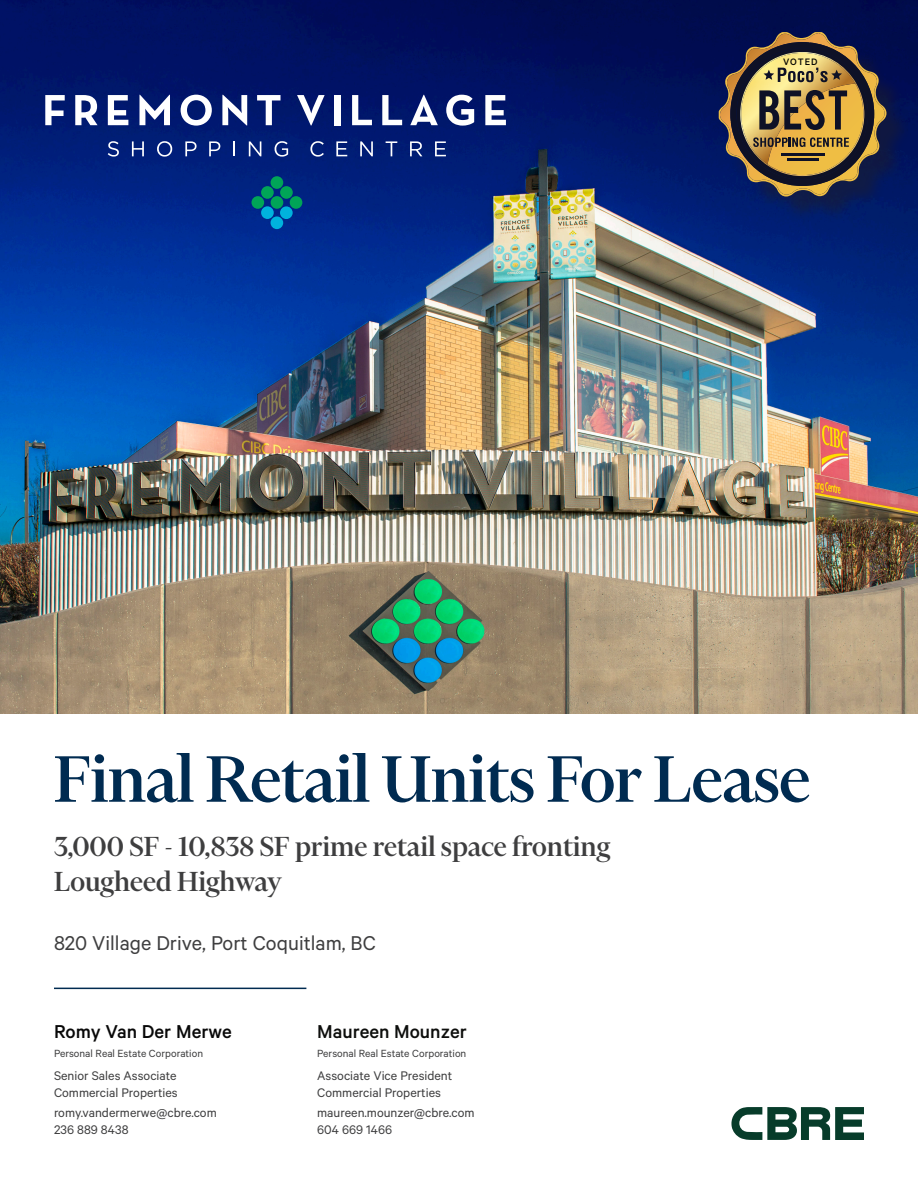
<style>
.page{position:relative;width:918px;height:1188px;background:#fff}
.page>*{position:absolute;margin:0;border:0;box-sizing:border-box;transform-origin:0 0}
.t1{font:500 75px "Financier Display";letter-spacing:-.01em;color:#002b51}
.t2{font:500 31.5px/34.5px "Financier Display";color:#3e3e3f}
.t3{font:22.5px "Calibre";color:#3e3e3f}
.t4{font:500 21px "Calibre";color:#080808}
.t5{font:500 21px "Calibre";color:#0d0e0c}
.t6{font:14.1px/16.8px "Calibre";color:#3e3e3f}
.t7{font:11.7px "Calibre";color:#3e3e3f}
.t8{font:500 10.5px "Calibre";letter-spacing:.09em;color:#040503}
</style>
<div class="page">
<img style="left:0;top:0;width:918px;height:713px">
<hr style="left:54px;top:988px;width:252px;height:1px;background:#002b51">
<svg style="left:731px;top:1107px;width:133px;height:33px"></svg>
<svg style="left:108px;top:141px;width:11px;height:16px"></svg>
<svg style="left:132px;top:141px;width:12px;height:15px"></svg>
<svg style="left:157px;top:141px;width:15px;height:16px"></svg>
<svg style="left:185px;top:141px;width:12px;height:15px"></svg>
<svg style="left:209px;top:141px;width:11px;height:15px"></svg>
<svg style="left:233px;top:141px;width:2px;height:15px"></svg>
<svg style="left:249px;top:141px;width:12px;height:15px"></svg>
<svg style="left:275px;top:141px;width:13px;height:16px"></svg>
<svg style="left:310px;top:141px;width:14px;height:16px"></svg>
<svg style="left:336px;top:141px;width:11px;height:15px"></svg>
<svg style="left:360px;top:141px;width:13px;height:15px"></svg>
<svg style="left:386px;top:141px;width:11px;height:15px"></svg>
<svg style="left:410px;top:141px;width:12px;height:15px"></svg>
<svg style="left:435px;top:141px;width:11px;height:15px"></svg>
<svg style="left:45px;top:95px;width:20px;height:30px"></svg>
<svg style="left:75px;top:95px;width:23px;height:30px"></svg>
<svg style="left:108px;top:95px;width:20px;height:30px"></svg>
<svg style="left:139px;top:95px;width:31px;height:30px"></svg>
<svg style="left:181px;top:95px;width:31px;height:31px"></svg>
<svg style="left:222px;top:95px;width:25px;height:30px"></svg>
<svg style="left:257px;top:95px;width:24px;height:30px"></svg>
<svg style="left:297px;top:95px;width:28px;height:30px"></svg>
<svg style="left:334px;top:95px;width:6px;height:30px"></svg>
<svg style="left:352px;top:95px;width:20px;height:30px"></svg>
<svg style="left:382px;top:95px;width:20px;height:30px"></svg>
<svg style="left:410px;top:95px;width:28px;height:30px"></svg>
<svg style="left:446px;top:95px;width:28px;height:31px"></svg>
<svg style="left:485px;top:95px;width:21px;height:30px"></svg>
<div style="left:261px;top:186px;width:13px;height:13px;background:#00a557;border-radius:50%"></div>
<div style="left:271px;top:176px;width:12px;height:13px;background:#00a557;border-radius:50%"></div>
<div style="left:271px;top:196px;width:12px;height:13px;background:#00a557;border-radius:50%"></div>
<div style="left:252px;top:196px;width:12px;height:13px;background:#00a557;border-radius:50%"></div>
<div style="left:280px;top:186px;width:13px;height:13px;background:#00a557;border-radius:50%"></div>
<div style="left:290px;top:196px;width:12px;height:13px;background:#00a557;border-radius:50%"></div>
<div style="left:271px;top:216px;width:12px;height:13px;background:#00b2dd;border-radius:50%"></div>
<div style="left:280px;top:206px;width:13px;height:13px;background:#00b2dd;border-radius:50%"></div>
<div style="left:261px;top:206px;width:13px;height:13px;background:#00b2dd;border-radius:50%"></div>
<div style="left:722px;top:36px;width:191px;height:187px;background:#231f20;opacity:.45"></div>
<svg style="left:718px;top:32px;width:170px;height:165px;background:#716149"></svg>
<p class="t8" style="left:783px;top:55px;width:36px">VOTED</p>
<p class="t1" style="left:54px;top:740px;width:758px">Final Retail Units For Lease</p>
<p class="t2" style="left:54px;top:829px;width:558px">3,000 SF - 10,838 SF prime retail space fronting<br>Lougheed Highway</p>
<p class="t3" style="left:54px;top:930px;width:323px">820 Village Drive, Port Coquitlam, BC</p>
<p class="t4" style="left:54px;top:1019px;width:179px">Romy Van Der Merwe</p>
<p class="t7" style="left:54px;top:1047px;width:151px">Personal Real Estate Corporation</p>
<p class="t6" style="left:54px;top:1067px;width:124px">Senior Sales Associate</p>
<p class="t6" style="left:54px;top:1084px;width:125px">Commercial Properties</p>
<p class="t6" style="left:54px;top:1104px;width:164px">romy.vandermerwe@cbre.com<br>236 889 8438</p>
<p class="t5" style="left:317px;top:1019px;width:151px">Maureen Mounzer</p>
<p class="t7" style="left:317px;top:1047px;width:151px">Personal Real Estate Corporation</p>
<p class="t6" style="left:317px;top:1067px;width:137px">Associate Vice President</p>
<p class="t6" style="left:317px;top:1084px;width:125px">Commercial Properties</p>
<p class="t6" style="left:317px;top:1104px;width:159px">maureen.mounzer@cbre.com<br>604 669 1466</p>
</div>
